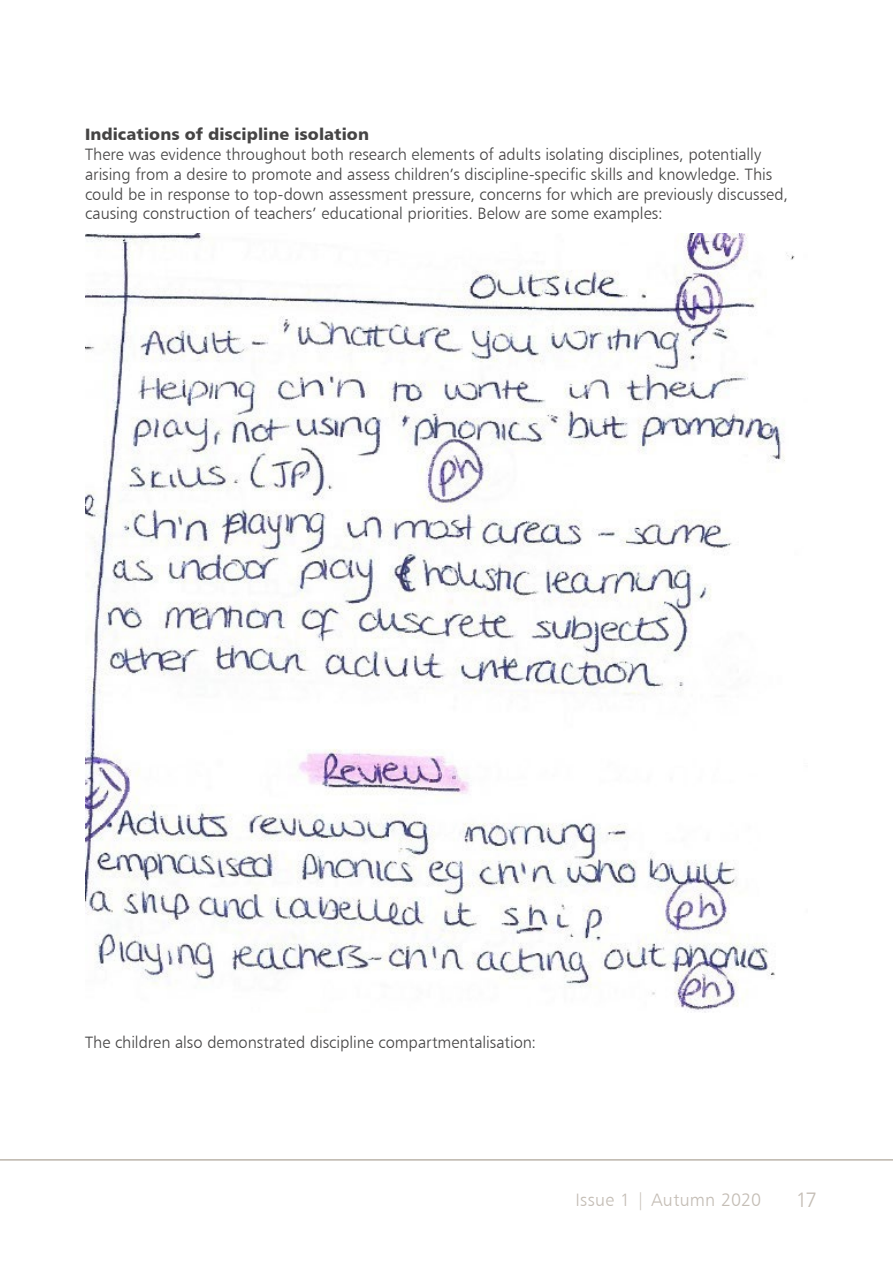
<style>
.page{position:relative;width:893px;height:1263px;background:#fff}
.page>*{position:absolute;margin:0;border:0;box-sizing:border-box;transform-origin:0 0}
.t1{font:21px "Humanist 777 BT Light B";color:#c4bdb5}
.t2{font:18px "Humanist 777 BT Light B";letter-spacing:.015em;color:#c4bdb5}
.t3{font:16.5px/19.8px "Humanist 777 BT Light B";letter-spacing:-.005em;color:#454444}
.t4{font:16.5px "Humanist 777 BT Black B";letter-spacing:.005em;color:#454444}
</style>
<div class="page">
<img style="left:85px;top:234px;width:710px;height:778px">
<hr style="left:0;top:1159px;width:893px;height:1px;background:#bbb4aa">
<p class="t4" style="left:85px;top:124px;width:285px">Indications of discipline isolation</p>
<p class="t3" style="left:85px;top:144px;width:705px">There was evidence throughout both research elements of adults isolating disciplines, potentially arising from a desire to promote and assess children’s discipline-specific skills and knowledge. This could be in response to top-down assessment pressure, concerns for which are previously discussed, causing construction of teachers’ educational priorities. Below are some examples:</p>
<p class="t3" style="left:85px;top:1032px;width:453px">The children also demonstrated discipline compartmentalisation:</p>
<p class="t2" style="left:575px;top:1189px;width:187px">Issue 1 | Autumn 2020</p>
<p class="t1" style="left:796px;top:1187px;width:23px">17</p>
</div>
